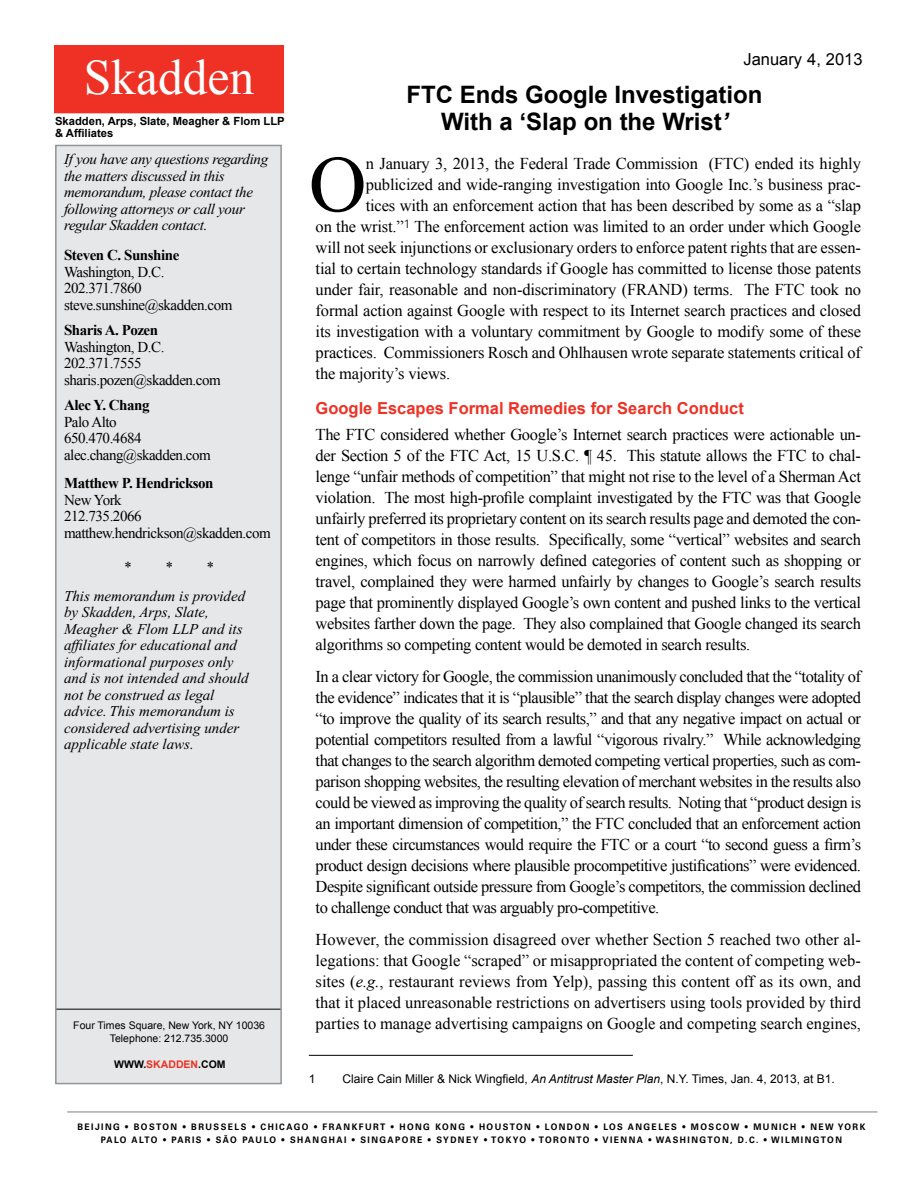
<style>
.page{position:relative;width:918px;height:1188px;background:#fff}
.page>*{position:absolute;margin:0;border:0;box-sizing:border-box;transform-origin:0 0}
.t1{font:79.95px "Times New Roman";color:#000}
.t2{font:49.5px "Times New Roman";color:#fff}
.t3{font:700 24px/27px "Arial";color:#000;text-align:center}
.t4{font:16.5px/21px "Times New Roman";letter-spacing:-.01em;color:#000;text-align:justify}
.t5{font:700 16.5px "Arial";color:#ee3124}
.t6{font:16.5px "Arial";color:#000}
.t7{font:italic 15px/16.5px "Times New Roman PS Std";color:#000}
.t8{font:15px/16.5px "Times New Roman";letter-spacing:-.03em;color:#000}
.t9{font:italic 15px/16.5px "Times New Roman PS Std";letter-spacing:-.02em;color:#000}
.t10{font:700 15px "Times New Roman";letter-spacing:-.03em;color:#000}
.t11{font:12px "Arial";color:#000}
.t12{font:700 11.25px/12px "Arial";color:#000}
.t13{font:10.5px/13.5px "Arial";color:#000;text-align:center}
.t14{font:700 10.5px "Arial";color:#000}
.t15{font:700 9px "Univers LT Std";letter-spacing:.17em;color:#000;scale:.95 1}
.t16{font:700 9px "Univers LT Std";letter-spacing:.125em;color:#000;scale:.95 1}
.s1{color:#ee3124}
.s2{font-style:italic}
</style>
<div class="page">
<hr style="left:309px;top:1055px;width:324px;height:1px;background:#000">
<div style="left:56px;top:145px;width:225px;height:939px;background:#e6e7e8"></div>
<div style="left:55px;top:145px;width:227px;height:939px;border:2px solid #939598"></div>
<hr style="left:56px;top:1009px;width:224px;height:1px;background:#000">
<hr style="left:67px;top:1111px;width:811px;height:1px;background:#808080">
<div style="left:55px;top:46px;width:228px;height:67px;background:#ee3124"></div>
<div style="left:54px;top:45px;width:230px;height:68px;border:2px solid #ee3124"></div>
<h2 class="t2" style="left:84px;top:44px;width:172px">Skadden</h2>
<p class="t12" style="left:55px;top:116px;width:231px">Skadden, Arps, Slate, Meagher &amp; Flom LLP &amp; Affiliates</p>
<p class="t9" style="left:64px;top:151px;width:206px">If you have any questions regarding the matters discussed in this memorandum, please contact the following attorneys or call your regular Skadden contact.</p>
<p class="t10" style="left:64px;top:245px;width:117px">Steven C. Sunshine</p>
<p class="t8" style="left:64px;top:263px;width:170px">Washington, D.C.<br>202.371.7860 steve.sunshine@skadden.com</p>
<p class="t10" style="left:64px;top:320px;width:96px">Sharis A. Pozen</p>
<p class="t8" style="left:64px;top:338px;width:158px">Washington, D.C.<br>202.371.7555 sharis.pozen@skadden.com</p>
<p class="t10" style="left:64px;top:395px;width:87px">Alec Y. Chang</p>
<p class="t8" style="left:64px;top:413px;width:148px">Palo Alto<br>650.470.4684 alec.chang@skadden.com</p>
<p class="t10" style="left:64px;top:473px;width:151px">Matthew P. Hendrickson</p>
<p class="t8" style="left:64px;top:491px;width:208px">New York<br>212.735.2066 matthew.hendrickson@skadden.com</p>
<p class="t7" style="left:123px;top:559px;width:50px">* *</p>
<p class="t7" style="left:64px;top:553px;width:183px;line-height:28.5px;text-indent:142px">*<br>This memorandum is provided</p>
<p class="t7" style="left:64px;top:604px;width:186px">by Skadden, Arps, Slate,<br>Meagher &amp; Flom LLP and its affiliates for educational and informational purposes only and is not intended and should not be construed as legal advice. This memorandum is considered advertising under applicable state laws.</p>
<p class="t13" style="left:73px;top:1018px;width:193px">Four Times Square, New York, NY 10036<br>Telephone: 212.735.3000</p>
<p class="t14" style="left:114px;top:1057px;width:113px">WWW.<span class="s1">SKADDEN</span>.COM</p>
<p class="t6" style="left:743px;top:48px;width:121px">January 4, 2013</p>
<h3 class="t3" style="left:406px;top:82px;width:358px">FTC Ends Google Investigation<br>With a ‘Slap on the Wrist<span class="s2">’</span></h3>
<h1 class="t1" style="left:309px;top:131px;width:59px">O</h1>
<p class="t4" style="left:366px;top:153px;width:497px">n January 3, 2013, the Federal Trade Commission (FTC) ended its highly</p>
<p class="t4" style="left:366px;top:174px;width:497px">publicized and wide-ranging investigation into Google Inc.’s business prac-</p>
<p class="t4" style="left:366px;top:195px;width:497px">tices with an enforcement action that has been described by some as a “slap</p>
<p class="t4" style="left:316px;top:216px;width:547px">on the wrist.”<sup>1</sup> The enforcement action was limited to an order under which Google</p>
<p class="t4" style="left:316px;top:237px;width:547px">will not seek injunctions or exclusionary orders to enforce patent rights that are essen-</p>
<p class="t4" style="left:316px;top:258px;width:547px">tial to certain technology standards if Google has committed to license those patents</p>
<p class="t4" style="left:316px;top:279px;width:547px">under fair, reasonable and non-discriminatory (FRAND) terms. The FTC took no</p>
<p class="t4" style="left:316px;top:300px;width:547px">formal action against Google with respect to its Internet search practices and closed</p>
<p class="t4" style="left:316px;top:321px;width:547px">its investigation with a voluntary commitment by Google to modify some of these</p>
<p class="t4" style="left:316px;top:342px;width:547px">practices. Commissioners Rosch and Ohlhausen wrote separate statements critical of</p>
<p class="t4" style="left:316px;top:363px;width:136px">the majority’s views.</p>
<p class="t5" style="left:316px;top:397px;width:430px">Google Escapes Formal Remedies for Search Conduct</p>
<p class="t4" style="left:316px;top:424px;width:547px">The FTC considered whether Google’s Internet search practices were actionable un&shy;der Section 5 of the FTC Act, 15 U.S.C. ¶ 45. This statute allows the FTC to chal&shy;lenge “unfair methods of competition” that might not rise to the level of a Sherman Act violation. The most high-profile complaint investigated by the FTC was that Google unfairly preferred its proprietary content on its search results page and demoted the con&shy;tent of competitors in those results. Specifically, some “vertical” websites and search engines, which focus on narrowly defined categories of content such as shopping or travel, complained they were harmed unfairly by changes to Google’s search results page that prominently displayed Google’s own content and pushed links to the vertical websites farther down the page. They also complained that Google changed its search algorithms so competing content would be demoted in search results.</p>
<p class="t4" style="left:316px;top:666px;width:547px">In a clear victory for Google, the commission unanimously concluded that the “totality of the evidence” indicates that it is “plausible” that the search display changes were adopted “to improve the quality of its search results,” and that any negative impact on actual or potential competitors resulted from a lawful “vigorous rivalry.” While acknowledging that changes to the search algorithm demoted competing vertical properties, such as com&shy;parison shopping websites, the resulting elevation of merchant websites in the results also could be viewed as improving the quality of search results. Noting that “product design is an important dimension of competition,” the FTC concluded that an enforcement action under these circumstances would require the FTC or a court “to second guess a firm’s product design decisions where plausible procompetitive justifications” were evidenced.<br>Despite significant outside pressure from Google’s competitors, the commission declined to challenge conduct that was arguably pro-competitive.</p>
<p class="t4" style="left:316px;top:928px;width:547px">However, the commission disagreed over whether Section 5 reached two other al&shy;legations: that Google “scraped” or misappropriated the content of competing web&shy;sites (<span class="s2">e.g.</span>, restaurant reviews from Yelp), passing this content off as its own, and that it placed unreasonable restrictions on advertisers using tools provided by third parties to manage advertising campaigns on Google and competing search engines,</p>
<p class="t11" style="left:309px;top:1071px;width:8px">1</p>
<p class="t11" style="left:343px;top:1071px;width:494px">Claire Cain Miller &amp; Nick Wingfield, <span class="s2">An Antitrust Master Plan</span>, N.Y. Times, Jan. 4, 2013, at B1.</p>
<p class="t15" style="left:77px;top:1121px;width:237px">BEIJING • BOSTON • BRUSSELS • CHI CAGO</p>
<p class="t15" style="left:314px;top:1121px;width:480px">• FRANKFURT • HONG KONG • HOUSTON • LONDON • LOS ANGELES • MOSCOW • MUNI</p>
<p class="t15" style="left:783px;top:1121px;width:88px">CH • N EW YORK</p>
<p class="t16" style="left:101px;top:1135px;width:208px">PALO ALTO • PA RIS • SÃO PAULO • SHA</p>
<p class="t15" style="left:313px;top:1135px;width:58px">NGHA I • SING</p>
<p class="t15" style="left:388px;top:1135px;width:16px">APORE</p>
<p class="t15" style="left:428px;top:1135px;width:437px">• SY DNEY • TOKYO • TORONTO • VIENNA • WA SH INGTON, D.C. • WILM INGTON</p>
</div>
